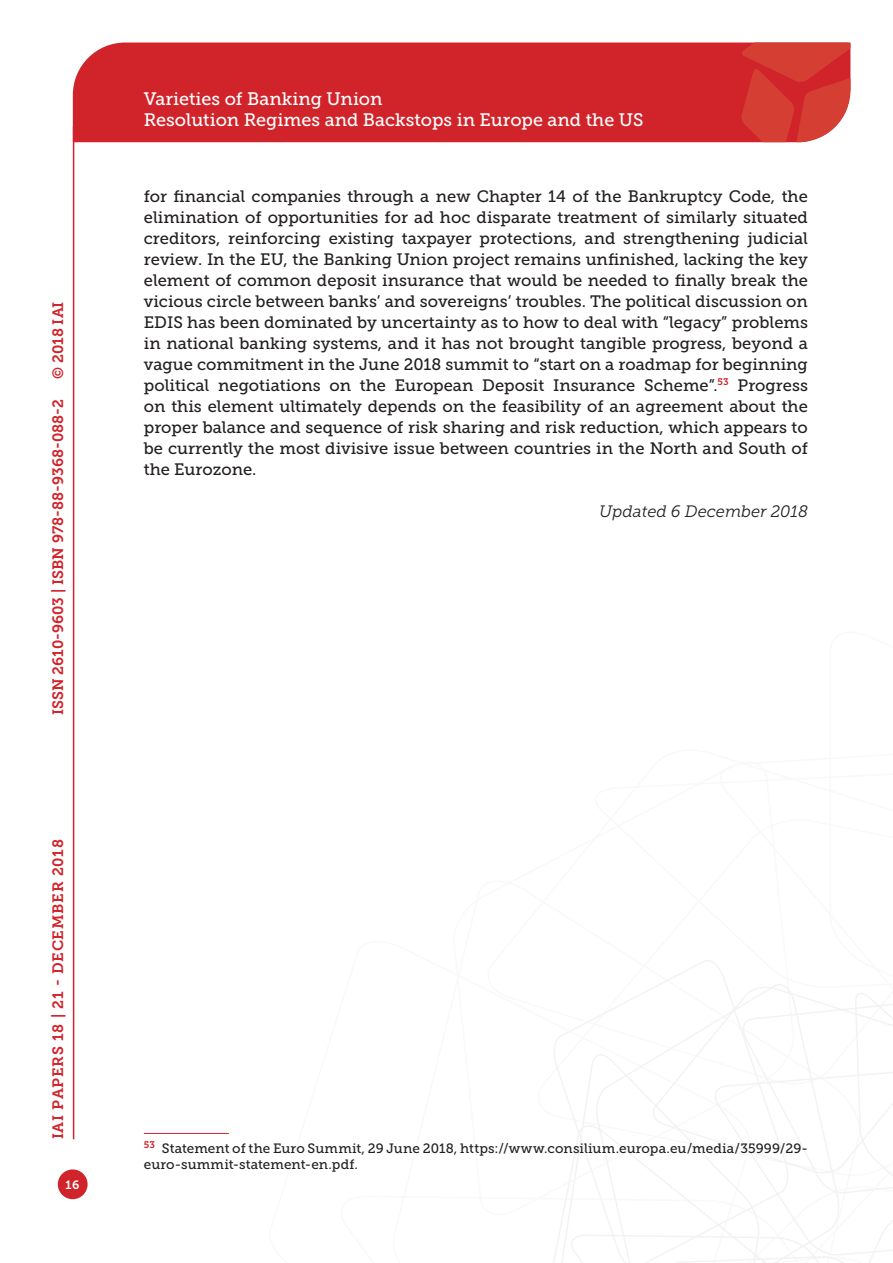
<style>
.page{position:relative;width:893px;height:1263px;background:#fff}
.page>*{position:absolute;margin:0;border:0;box-sizing:border-box;transform-origin:0 0}
.t1{font:18px/21.6px "Museo Slab 500";color:#fff}
.t2{font:16.5px/21px "Museo Slab 500";color:#231f20;text-align:justify}
.Testo{font:italic 16.5px "Museo Slab 300";color:#231f20}
.t3{font:15px "Museo Slab 700";color:#d1232a}
.t4{font:15px "Museo Slab 700";letter-spacing:.05em;color:#d1232a}
.Nota{font:13.5px/16.2px "Museo Slab 500";letter-spacing:.005em;color:#231f20}
.t5{font:12px "Museo Slab 700";color:#fff}
</style>
<div class="page">
<svg style="left:553px;top:960px;width:340px;height:303px"></svg>
<div style="left:73px;top:43px;width:668px;height:99px;background:#d1232a"></div>
<svg style="left:741px;top:43px;width:109px;height:99px;background:#d6413a"></svg>
<div style="left:58px;top:1169px;width:30px;height:30px;background:#d1232a;border-radius:50%"></div>
<hr style="left:73px;top:126px;width:1px;height:1013px;background:#d1232a">
<hr style="left:144px;top:1133px;width:85px;height:1px;background:#d1232a">
<p class="t3" style="left:50px;top:379px;width:79px;rotate:-90deg">© 2018 IAI</p>
<p class="t3" style="left:49px;top:715px;width:318px;rotate:-90deg">ISSN 2610-9603 | ISBN 978-88-9368-088-2</p>
<p class="t4" style="left:50px;top:1139px;width:302px;rotate:-90deg">IAI PAPERS 18 | 21 - DECEMBER 2018</p>
<p class="t5" style="left:66px;top:1178px;width:15px">16</p>
<p class="t1" style="left:144px;top:88px;width:501px">Varieties of Banking Union<br>Resolution Regimes and Backstops in Europe and the US</p>
<p class="t2" style="left:144px;top:186px;width:666px">for financial companies through a new Chapter 14 of the Bankruptcy Code, the elimination of opportunities for ad hoc disparate treatment of similarly situated creditors, reinforcing existing taxpayer protections, and strengthening judicial review. In the EU, the Banking Union project remains unfinished, lacking the key element of common deposit insurance that would be needed to finally break the vicious circle between banks’ and sovereigns’ troubles. The political discussion on EDIS has been dominated by uncertainty as to how to deal with “legacy” problems in national banking systems, and it has not brought tangible progress, beyond a vague commitment in the June 2018 summit to “start on a roadmap for beginning political negotiations on the European Deposit Insurance Scheme”.<sup>53</sup> Progress on this element ultimately depends on the feasibility of an agreement about the proper balance and sequence of risk sharing and risk reduction, which appears to be currently the most divisive issue between countries in the North and South of the Eurozone.</p>
<p class="Testo" style="left:599px;top:502px;width:210px">Updated 6 December 2018</p>
<p class="Nota" style="left:144px;top:1140px;width:666px"><sup>53</sup> Statement of the Euro Summit, 29 June 2018, https://www.consilium.europa.eu/media/35999/29- euro-summit-statement-en.pdf.</p>
</div>
